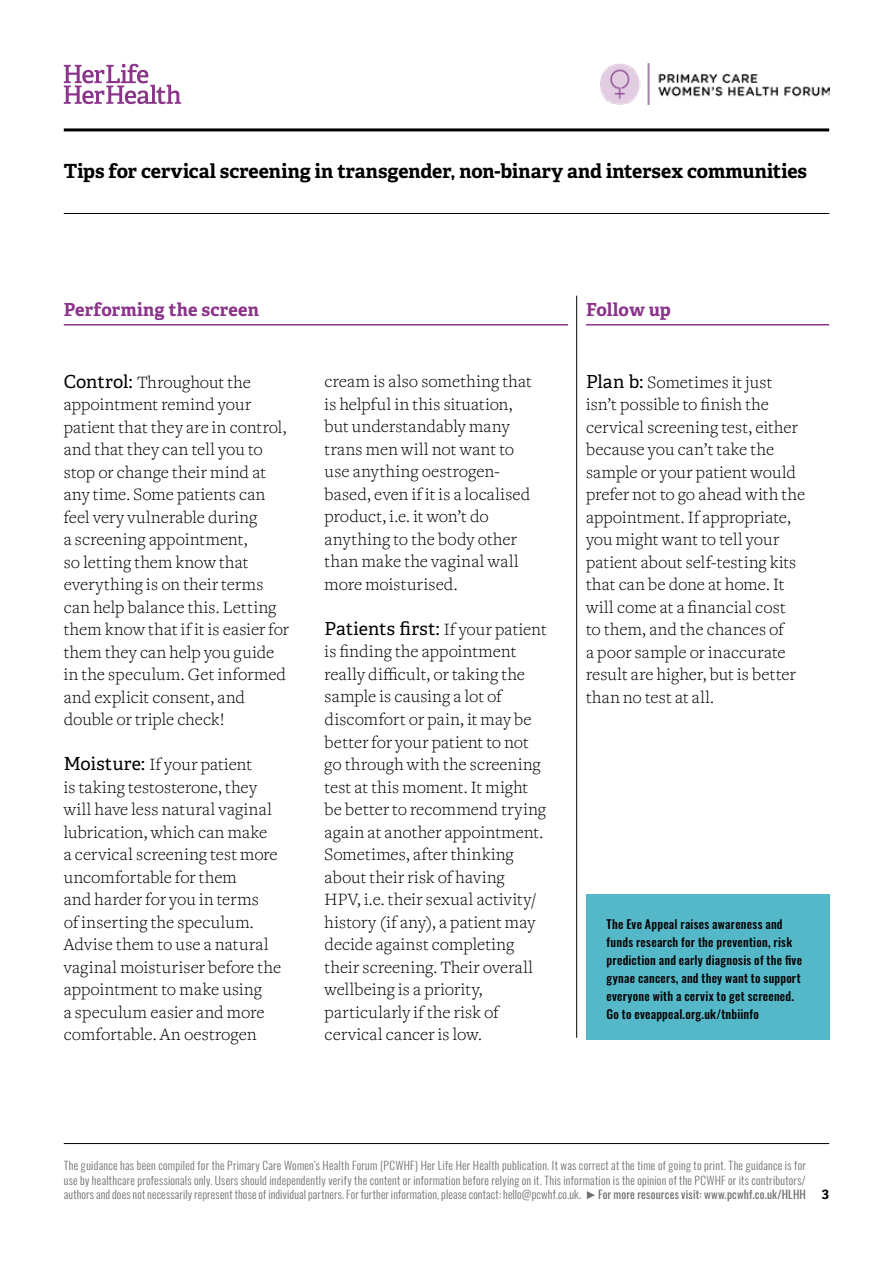
<style>
.page{position:relative;width:893px;height:1263px;background:#fff}
.page>*{position:absolute;margin:0;border:0;box-sizing:border-box;transform-origin:0 0}
.t1{font:700 19.5px "Adelle";letter-spacing:-.005em;color:#000}
.t2{font:300 18px/22.5px "Freight Text";letter-spacing:.01em;color:#000}
.t3{font:18px "Adelle";letter-spacing:.005em;color:#000}
.t4{font:700 18px "Adelle";letter-spacing:.01em;color:#8a348a}
.t5{font:500 12px/18px "Oswald";letter-spacing:.02em;color:#000}
.t6{font:300 11.4px/14.5px "Oswald";letter-spacing:.02em;color:#706f6f}
.s1{font-family:"Adelle";font-weight:400}
.s2{font-family:"Freight Text";font-weight:300}
.s3{font-family:"Arial";font-weight:400}
.s4{font-weight:400}
.s5{font-family:"Adelle";font-weight:700;font-size:13.5px;color:#000}
</style>
<div class="page">
<hr style="left:64px;top:213px;width:765px;height:1px;background:#000">
<hr style="left:64px;top:128px;width:765px;height:3px;background:#000">
<svg style="left:64px;top:64px;width:117px;height:40px"></svg>
<img style="left:601px;top:64px;width:228px;height:40px">
<hr style="left:64px;top:1143px;width:765px;height:1px;background:#000">
<hr style="left:64px;top:324px;width:504px;height:1px;background:#8a348a">
<hr style="left:586px;top:324px;width:243px;height:1px;background:#8a348a">
<div style="left:586px;top:895px;width:243px;height:145px;background:#55b8c8"></div>
<hr style="left:576px;top:296px;width:1px;height:742px;background:#000">
<p class="t1" style="left:64px;top:158px;width:745px">Tips for cervical screening in transgender, non-binary and intersex communities</p>
<p class="t4" style="left:64px;top:298px;width:197px">Performing the screen</p>
<p class="t4" style="left:586px;top:298px;width:86px">Follow up</p>
<p class="t2" style="left:64px;top:371px;width:227px"><span class="s1">Control:</span> Throughout the appointment remind your patient that they are in control, and that they can tell you to stop or change their mind at any time. Some patients can feel very vulnerable during<br>a screening appointment,<br>so letting them know that everything is on their terms can help balance this. Letting them know that if it is easier for them they can help you guide in the speculum. Get informed and explicit consent, and double or triple check!</p>
<p class="t2" style="left:64px;top:753px;width:219px"><span class="s1">Moisture:</span> If your patient<br>is taking testosterone, they will have less natural vaginal lubrication, which can make<br>a cervical screening test more uncomfortable for them<br>and harder for you in terms<br>of inserting the speculum.<br>Advise them to use a natural vaginal moisturiser before the appointment to make using<br>a speculum easier and more comfortable. An oestrogen</p>
<p class="t2" style="left:325px;top:370px;width:209px">cream is also something that is helpful in this situation, but understandably many trans men will not want to use anything oestrogen&shy;based, even if it is a localised product, i.e. it won’t do anything to the body other than make the vaginal wall more moisturised.</p>
<p class="t3" style="left:325px;top:617px;width:224px">Patients first: <span class="s2">If your patient</span></p>
<p class="t2" style="left:325px;top:640px;width:223px">is finding the appointment really difficult, or taking the sample is causing a lot of discomfort or pain, it may be better for your patient to not go through with the screening test at this moment. It might be better to recommend trying again at another appointment.<br>Sometimes, after thinking about their risk of having<br>HPV, i.e. their sexual activity/ history (if any), a patient may decide against completing their screening. Their overall wellbeing is a priority, particularly if the risk of cervical cancer is low.</p>
<p class="t2" style="left:586px;top:371px;width:221px"><span class="s1">Plan b:</span> Sometimes it just isn’t possible to finish the cervical screening test, either because you can’t take the sample or your patient would prefer not to go ahead with the appointment. If appropriate, you might want to tell your patient about self-testing kits that can be done at home. It will come at a financial cost<br>to them, and the chances of<br>a poor sample or inaccurate result are higher, but is better than no test at all.</p>
<p class="t5" style="left:607px;top:916px;width:197px">The Eve Appeal raises awareness and funds research for the prevention, risk prediction and early diagnosis of the five gynae cancers, and they want to support everyone with a cervix to get screened.<br>Go to eveappeal.org.uk/tnbiinfo</p>
<p class="t6" style="left:64px;top:1157px;width:767px">The guidance has been compiled for the Primary Care Women’s Health Forum (PCWHF) Her Life Her Health publication. It was correct at the time of going to print. The guidance is for<br>use by healthcare professionals only. Users should independently verify the content or information before relying on it. This information is the opinion of the PCWHF or its contributors/ authors and does not necessarily represent those of individual partners. For further information, please contact: hello@pcwhf.co.uk. <span class="s3">►</span><span class="s4">For more resources visit: www.pcwhf.co.uk/HLHH</span> <span class="s5">3</span></p>
</div>
